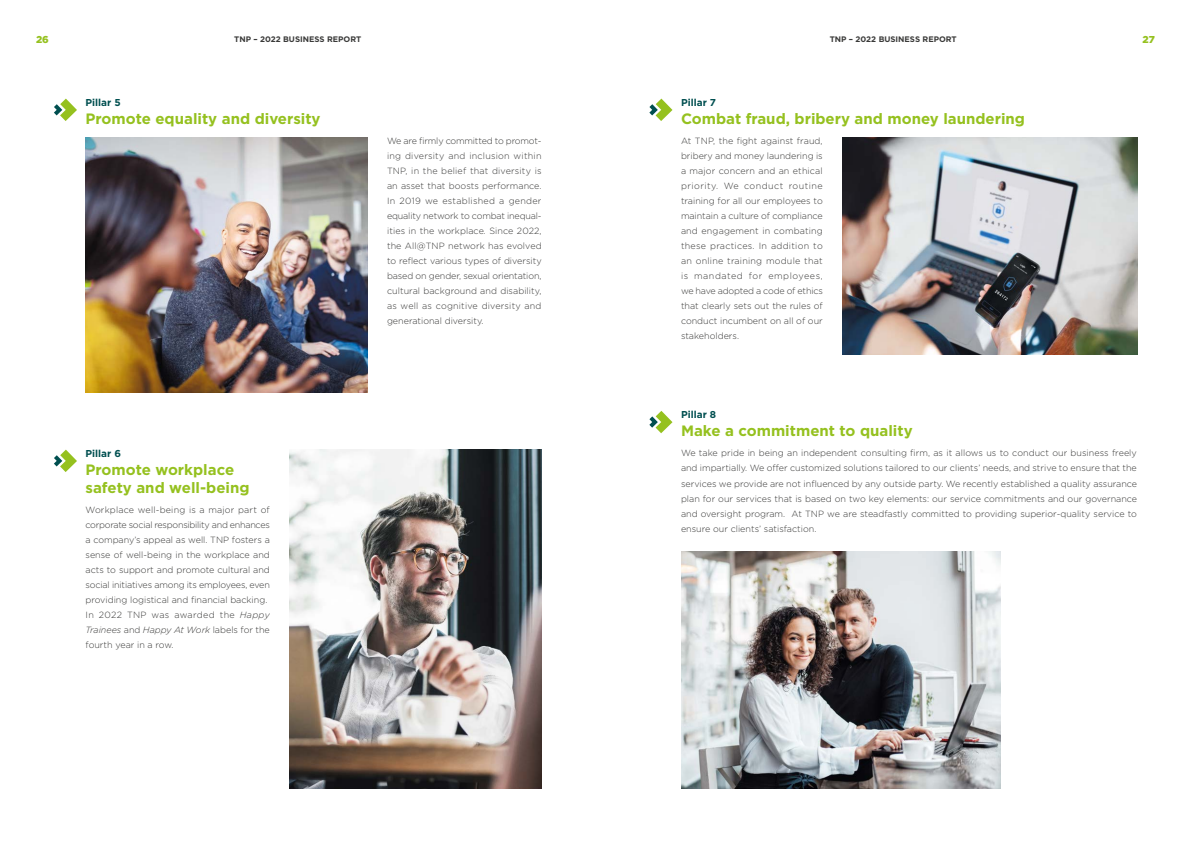
<style>
.page{position:relative;width:1191px;height:842px;background:#fff}
.page>*{position:absolute;margin:0;border:0;box-sizing:border-box;transform-origin:0 0}
.t1{font:700 15px/18px "Gotham";color:#95c11f}
.t2{font:700 10px "Gotham";color:#004f50}
.t3{font:900 10px "Gotham";color:#95c11f}
.t4{font:300 9px/15px "Gotham";color:#393938;text-align:justify}
.t5{font:700 8px "Gotham";color:#393938}
.s1{font-style:italic}
</style>
<div class="page">
<svg style="left:649px;top:411px;width:23px;height:22px"></svg>
<svg style="left:649px;top:99px;width:23px;height:22px"></svg>
<svg style="left:54px;top:99px;width:23px;height:22px"></svg>
<svg style="left:54px;top:450px;width:23px;height:22px"></svg>
<img style="left:842px;top:138px;width:295px;height:216px">
<img style="left:681px;top:551px;width:319px;height:237px">
<img style="left:85px;top:138px;width:282px;height:255px">
<img style="left:290px;top:450px;width:251px;height:338px">
<p class="t3" style="left:36px;top:33px;width:14px">26</p>
<p class="t5" style="left:234px;top:33px;width:129px">TNP – 2022 BUSINESS REPORT</p>
<p class="t5" style="left:829px;top:33px;width:129px">TNP – 2022 BUSINESS REPORT</p>
<p class="t3" style="left:1142px;top:33px;width:14px">27</p>
<p class="t2" style="left:85px;top:95px;width:37px">Pillar 5</p>
<h1 class="t1" style="left:85px;top:109px;width:237px">Promote equality and diversity</h1>
<p class="t2" style="left:85px;top:446px;width:37px">Pillar 6</p>
<h1 class="t1" style="left:85px;top:460px;width:165px">Promote workplace safety and well-being</h1>
<p class="t4" style="left:85px;top:502px;width:186px;text-align:left">Workplace well-being is a major part of corporate social responsibility and enhances a company’s appeal as well. TNP fosters a sense of well-being in the workplace and acts to support and promote cultural and social initiatives among its employees, even providing logistical and financial backing.<br>In 2022 TNP was awarded the <span class="s1">Happy Trainees</span> and <span class="s1">Happy At Work</span> labels for the fourth year in a row.</p>
<p class="t4" style="left:387px;top:133px;width:156px">We are firmly committed to promot&shy;ing diversity and inclusion within TNP, in the belief that diversity is an asset that boosts performance.<br>In 2019 we established a gender equality network to combat inequal&shy;ities in the workplace. Since 2022, the All@TNP network has evolved to reflect various types of diversity based on gender, sexual orientation, cultural background and disability, as well as cognitive diversity and generational diversity.</p>
<p class="t2" style="left:681px;top:95px;width:37px">Pillar 7</p>
<h1 class="t1" style="left:681px;top:109px;width:345px">Combat fraud, bribery and money laundering</h1>
<p class="t4" style="left:681px;top:133px;width:143px">At TNP, the fight against fraud, bribery and money laundering is a major concern and an ethical priority. We conduct routine training for all our employees to maintain a culture of compliance and engagement in combating these practices. In addition to an online training module that is mandated for employees, we have adopted a code of ethics that clearly sets out the rules of conduct incumbent on all of our stakeholders.</p>
<p class="t2" style="left:681px;top:408px;width:37px">Pillar 8</p>
<h1 class="t1" style="left:681px;top:421px;width:233px">Make a commitment to quality</h1>
<p class="t4" style="left:681px;top:446px;width:458px">We take pride in being an independent consulting firm, as it allows us to conduct our business freely and impartially. We offer customized solutions tailored to our clients’ needs, and strive to ensure that the services we provide are not influenced by any outside party. We recently established a quality assurance plan for our services that is based on two key elements: our service commitments and our governance and oversight program. At TNP we are steadfastly committed to providing superior-quality service to ensure our clients’ satisfaction.</p>
</div>
